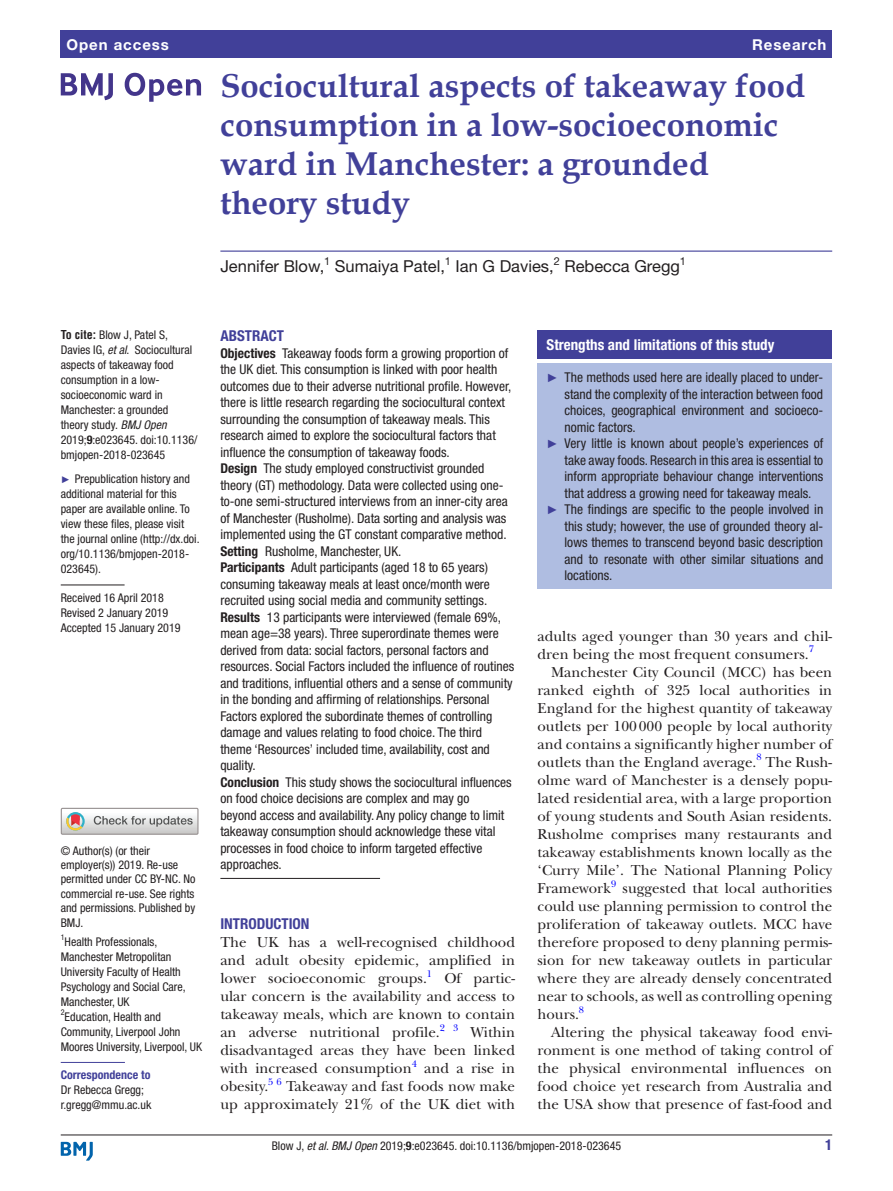
<style>
.page{position:relative;width:893px;height:1191px;background:#fff}
.page>*{position:absolute;margin:0;border:0;box-sizing:border-box;transform-origin:0 0}
.t1{font:700 33px/39px "Book Antiqua";color:#414099}
.t2{font:16.5px "Helvetica Neue LT Std";color:#231f20}
.t3{font:15px/18px "New Baskerville";color:#231f20;text-align:justify}
.t4{font:700 condensed 15px "Helvetica Neue LT Std";color:#fff}
.t5{font:700 condensed 15px "Helvetica Neue LT Std";color:#414099}
.t6{font:700 15px "Helvetica Neue LT Std";letter-spacing:.065em;color:#fff}
.t7{font:condensed 13.5px/16.5px "Helvetica Neue LT Std";color:#231f20}
.t8{font:condensed 12px/15px "Helvetica Neue LT Std";color:#231f20}
.t9{font:700 condensed 12px "Helvetica Neue LT Std";color:#414099}
.t10{font:10.95px "Helvetica Neue LT Std";color:#231f20}
.t11{font:9.9px "New Baskerville";color:#00f}
.t12{font:condensed 7.95px "Helvetica Neue LT Std";color:#231f20}
.s1{font-family:"Helvetica LT Std";font-weight:700}
.s2{font-style:italic}
.s3{font-weight:700}
.s4{font-family:"Arial";font-stretch:normal;font-size:9.75px;color:#414099}
.s5{font-family:"Arial";font-stretch:normal;font-size:12px;color:#414099}
</style>
<div class="page">
<hr style="left:61px;top:1134px;width:771px;height:1px;background:#231f20">
<svg style="left:61px;top:1141px;width:32px;height:19px"></svg>
<div style="left:61px;top:31px;width:771px;height:27px;background:#414099"></div>
<hr style="left:220px;top:250px;width:612px;height:2px;background:#414099">
<hr style="left:61px;top:584px;width:64px;height:1px;background:#231f20">
<hr style="left:61px;top:1062px;width:64px;height:1px;background:#414099">
<svg style="left:61px;top:73px;width:52px;height:27px"></svg>
<svg style="left:125px;top:73px;width:76px;height:29px"></svg>
<div style="left:61px;top:807px;width:138px;height:27px;border:1px solid #969090"></div>
<svg style="left:61px;top:808px;width:137px;height:26px"></svg>
<hr style="left:220px;top:878px;width:160px;height:1px;background:#231f20">
<div style="left:538px;top:331px;width:294px;height:28px;background:#414099"></div>
<div style="left:538px;top:363px;width:294px;height:226px;background:#afbde1"></div>
<p class="t6" style="left:66px;top:35px;width:104px">Open access</p>
<p class="t6" style="left:752px;top:35px;width:76px">Research</p>
<h1 class="t1" style="left:220px;top:66px;width:586px">Sociocultural aspects of takeaway food consumption in a low-socioeconomic ward in Manchester: a grounded theory study</h1>
<p class="t2" style="left:220px;top:257px;width:105px">Jennifer Blow,</p>
<p class="t10" style="left:324px;top:254px;width:8px">1</p>
<p class="t2" style="left:335px;top:257px;width:112px">Sumaiya Patel,</p>
<p class="t10" style="left:445px;top:254px;width:8px">1</p>
<p class="t2" style="left:456px;top:257px;width:100px">Ian G Davies,</p>
<p class="t10" style="left:554px;top:254px;width:8px">2</p>
<p class="t2" style="left:564px;top:257px;width:117px">Rebecca Gregg</p>
<p class="t10" style="left:680px;top:254px;width:8px">1</p>
<p class="t8" style="left:61px;top:327px;width:138px"><span class="s1">To cite:</span> Blow J, Patel S,<br>Davies IG, <span class="s2">et al</span>. Sociocultural aspects of takeaway food consumption in a low&shy;socioeconomic ward in<br>Manchester: a grounded theory study. <span class="s2">BMJ Open<br></span>2019;<span class="s3">9</span>:e023645. doi:10.1136/ bmjopen-2018-023645</p>
<p class="t8" style="left:61px;top:471px;width:140px"><span class="s4">►</span> Prepublication history and additional material for this paper are available online. To view these files, please visit the journal online (http://dx.doi. org/10.1136/bmjopen-2018-<br>023645).</p>
<p class="t8" style="left:61px;top:590px;width:121px">Received 16 April 2018<br>Revised 2 January 2019<br>Accepted 15 January 2019</p>
<p class="t8" style="left:61px;top:843px;width:136px;line-height:14.4px">© Author(s) (or their employer(s)) 2019. Re-use permitted under CC BY-NC. No commercial re-use. See rights and permissions. Published by<br>BMJ.</p>
<p class="t12" style="left:61px;top:933px;width:5px">1</p>
<p class="t8" style="left:61px;top:934px;width:143px;text-indent:4px">Health Professionals,<br>Manchester Metropolitan<br>University Faculty of Health<br>Psychology and Social Care,<br>Manchester, UK<br><sup>2</sup>Education, Health and<br>Community, Liverpool John<br>Moores University, Liverpool, UK</p>
<p class="t9" style="left:61px;top:1067px;width:91px">Correspondence to</p>
<p class="t8" style="left:61px;top:1082px;width:92px">Dr Rebecca Gregg; r.gregg@mmu.ac.uk</p>
<p class="t5" style="left:220px;top:327px;width:65px">Abstract</p>
<p class="t7" style="left:220px;top:345px;width:295px"><span class="s3">Objectives</span> Takeaway foods form a growing proportion of the UK diet. This consumption is linked with poor health outcomes due to their adverse nutritional profile. However, there is little research regarding the sociocultural context surrounding the consumption of takeaway meals. This research aimed to explore the sociocultural factors that influence the consumption of takeaway foods.<br><span class="s3">Design</span> The study employed constructivist grounded theory (GT) methodology. Data were collected using one&shy;to-one semi-structured interviews from an inner-city area of Manchester (Rusholme). Data sorting and analysis was implemented using the GT constant comparative method.<br><span class="s3">Setting</span> Rusholme, Manchester, UK.<br><span class="s3">Participants</span> Adult participants (aged 18 to 65 years) consuming takeaway meals at least once/month were recruited using social media and community settings.<br><span class="s3">Results</span> 13 participants were interviewed (female 69%, mean age=38 years). Three superordinate themes were derived from data: social factors, personal factors and resources. Social Factors included the influence of routines and traditions, influential others and a sense of community in the bonding and affirming of relationships. Personal Factors explored the subordinate themes of controlling damage and values relating to food choice. The third theme ‘Resources’ included time, availability, cost and quality.<br><span class="s3">Conclusion</span> This study shows the sociocultural influences on food choice decisions are complex and may go<br>beyond access and availability. Any policy change to limit takeaway consumption should acknowledge these vital processes in food choice to inform targeted effective approaches.</p>
<p class="t5" style="left:220px;top:915px;width:91px">Introduction</p>
<p class="t3" style="left:220px;top:933px;width:296px">The UK has a well-recognised childhood and adult obesity epidemic, amplified in lower socioeconomic groups.</p>
<p class="t11" style="left:427px;top:967px;width:7px">1</p>
<p class="t3" style="left:220px;top:969px;width:296px;text-indent:224px">Of partic&shy;ular concern is the availability and access to takeaway meals, which are known to contain an adverse nutritional profile.</p>
<p class="t11" style="left:440px;top:1021px;width:20px">2 3</p>
<p class="t3" style="left:220px;top:1023px;width:296px;text-indent:250px">Within disadvantaged areas they have been linked with increased consumption</p>
<p class="t11" style="left:412px;top:1057px;width:7px">4</p>
<p class="t3" style="left:424px;top:1059px;width:92px">and a rise in</p>
<p class="t3" style="left:220px;top:1077px;width:49px">obesity.</p>
<p class="t11" style="left:268px;top:1075px;width:15px">5 6</p>
<p class="t3" style="left:220px;top:1077px;width:296px;text-align:right">Takeaway and fast foods now make<br>up approximately 21% of the UK diet with</p>
<p class="t4" style="left:547px;top:336px;width:229px">Strengths and limitations of this study</p>
<p class="t7" style="left:547px;top:369px;width:278px"><span class="s5">►</span> The methods used here are ideally placed to under-</p>
<p class="t7" style="left:565px;top:385px;width:260px">stand the complexity of the interaction between food</p>
<p class="t7" style="left:565px;top:402px;width:260px">choices, geographical environment and socioeco-</p>
<p class="t7" style="left:565px;top:418px;width:73px">nomic factors.</p>
<p class="t7" style="left:547px;top:435px;width:278px"><span class="s5">►</span> Very little is known about people’s experiences of</p>
<p class="t7" style="left:565px;top:451px;width:260px">take away foods. Research in this area is essential to</p>
<p class="t7" style="left:565px;top:468px;width:260px">inform appropriate behaviour change interventions</p>
<p class="t7" style="left:565px;top:484px;width:248px">that address a growing need for takeaway meals.</p>
<p class="t7" style="left:547px;top:501px;width:278px"><span class="s5">►</span> The findings are specific to the people involved in</p>
<p class="t7" style="left:565px;top:517px;width:260px">this study; however, the use of grounded theory al-</p>
<p class="t7" style="left:565px;top:534px;width:260px">lows themes to transcend beyond basic description</p>
<p class="t7" style="left:565px;top:550px;width:260px">and to resonate with other similar situations and</p>
<p class="t7" style="left:565px;top:567px;width:49px">locations.</p>
<p class="t3" style="left:538px;top:627px;width:296px">adults aged younger than 30 years and chil&shy;dren being the most frequent consumers.<sup>7</sup></p>
<p class="t3" style="left:538px;top:663px;width:296px;text-indent:14px">Manchester City Council (MCC) has been ranked eighth of 325 local authorities in England for the highest quantity of takeaway outlets per 100000 people by local authority and contains a significantly higher number of outlets than the England average.</p>
<p class="t11" style="left:756px;top:751px;width:7px">8</p>
<p class="t3" style="left:538px;top:753px;width:296px;text-indent:228px">The Rush&shy;olme ward of Manchester is a densely popu&shy;lated residential area, with a large proportion of young students and South Asian residents.<br>Rusholme comprises many restaurants and takeaway establishments known locally as the ‘Curry Mile’. The National Planning Policy Framework</p>
<p class="t11" style="left:611px;top:877px;width:7px">9</p>
<p class="t3" style="left:538px;top:879px;width:296px;text-indent:85px">suggested that local authorities could use planning permission to control the proliferation of takeaway outlets. MCC have therefore proposed to deny planning permis&shy;sion for new takeaway outlets in particular where they are already densely concentrated near to schools, as well as controlling opening hours.<sup>8</sup></p>
<p class="t3" style="left:538px;top:1023px;width:296px;text-indent:14px">Altering the physical takeaway food envi&shy;ronment is one method of taking control of the physical environmental influences on food choice yet research from Australia and the USA show that presence of fast-food and</p>
<p class="t8" style="left:272px;top:1137px;width:351px">Blow J, <span class="s2">et al</span>. <span class="s2">BMJ Open</span> 2019;<span class="s3">9</span>:e023645. doi:10.1136/bmjopen-2018-023645</p>
<p class="t5" style="left:825px;top:1135px;width:9px">1</p>
</div>
